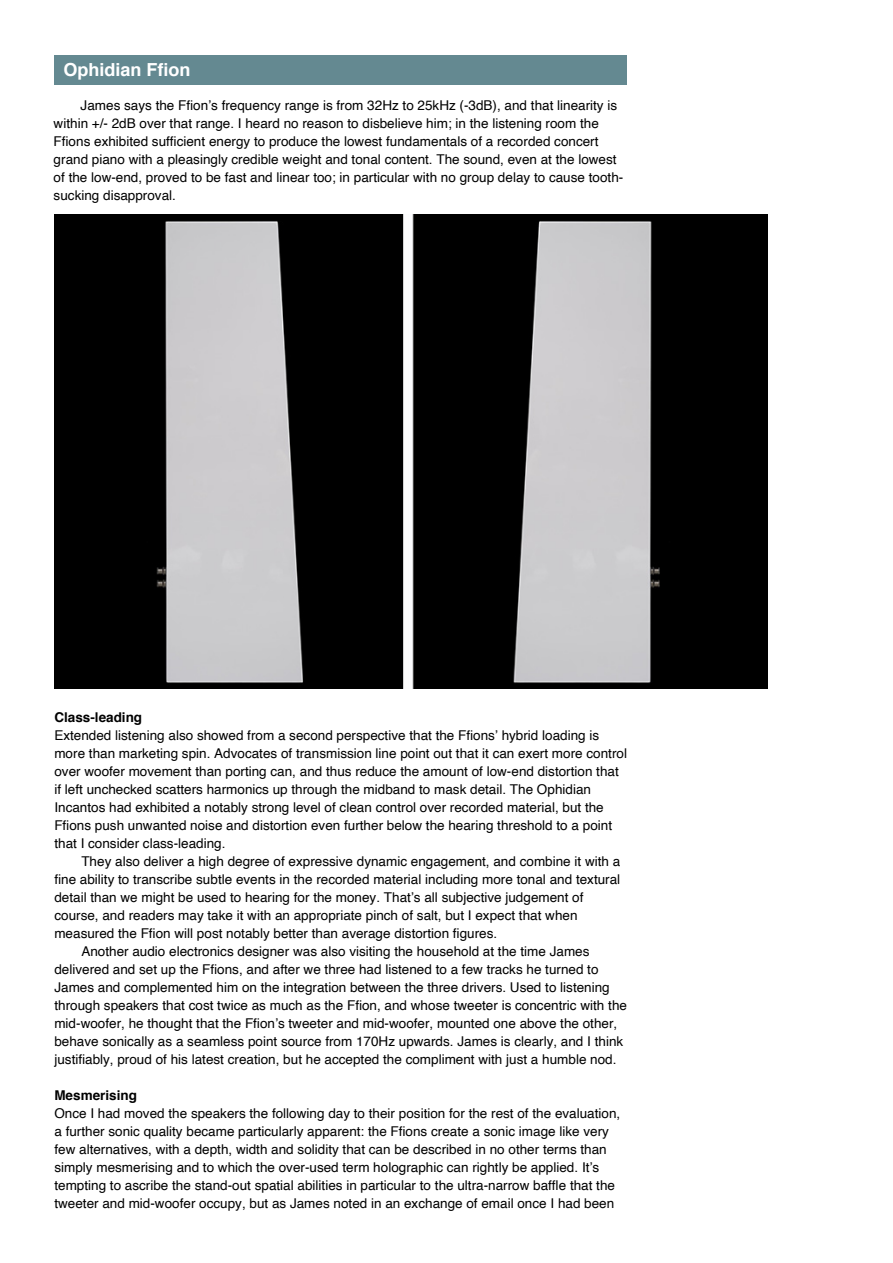
<style>
.page{position:relative;width:893px;height:1263px;background:#fff}
.page>*{position:absolute;margin:0;border:0;box-sizing:border-box;transform-origin:0 0}
.t1{font:700 18px "Helvetica";color:#fff}
.t2{font:13.5px/18px "Helvetica";color:#000}
.t3{font:700 13.5px "Helvetica";color:#000}
</style>
<div class="page">
<div style="left:54px;top:55px;width:572px;height:30px;background:#648991"></div>
<img style="left:54px;top:214px;width:713px;height:474px">
<h1 class="t1" style="left:63px;top:63px;width:128px">Ophidian Ffion</h1>
<p class="t2" style="left:54px;top:97px;width:571px;text-indent:27px">James says the Ffion’s frequency range is from 32Hz to 25kHz (-3dB), and that linearity is within +/- 2dB over that range. I heard no reason to disbelieve him; in the listening room the Ffions exhibited sufficient energy to produce the lowest fundamentals of a recorded concert grand piano with a pleasingly credible weight and tonal content. The sound, even at the lowest of the low-end, proved to be fast and linear too; in particular with no group delay to cause tooth&shy;sucking disapproval.</p>
<p class="t3" style="left:54px;top:711px;width:89px">Class-leading</p>
<p class="t2" style="left:54px;top:727px;width:574px">Extended listening also showed from a second perspective that the Ffions’ hybrid loading is more than marketing spin. Advocates of transmission line point out that it can exert more control over woofer movement than porting can, and thus reduce the amount of low-end distortion that if left unchecked scatters harmonics up through the midband to mask detail. The Ophidian Incantos had exhibited a notably strong level of clean control over recorded material, but the Ffions push unwanted noise and distortion even further below the hearing threshold to a point that I consider class-leading.</p>
<p class="t2" style="left:81px;top:853px;width:540px">They also deliver a high degree of expressive dynamic engagement, and combine it with a</p>
<p class="t2" style="left:54px;top:871px;width:567px">fine ability to transcribe subtle events in the recorded material including more tonal and textural</p>
<p class="t2" style="left:54px;top:889px;width:531px">detail than we might be used to hearing for the money. That’s all subjective judgement of</p>
<p class="t2" style="left:54px;top:907px;width:525px">course, and readers may take it with an appropriate pinch of salt, but I expect that when</p>
<p class="t2" style="left:54px;top:925px;width:444px">measured the Ffion will post notably better than average distortion figures.</p>
<p class="t2" style="left:81px;top:943px;width:510px">Another audio electronics designer was also visiting the household at the time James</p>
<p class="t2" style="left:54px;top:961px;width:546px">delivered and set up the Ffions, and after we three had listened to a few tracks he turned to</p>
<p class="t2" style="left:54px;top:979px;width:557px">James and complemented him on the integration between the three drivers. Used to listening</p>
<p class="t2" style="left:54px;top:997px;width:574px">through speakers that cost twice as much as the Ffion, and whose tweeter is concentric with the</p>
<p class="t2" style="left:54px;top:1015px;width:564px">mid-woofer, he thought that the Ffion’s tweeter and mid-woofer, mounted one above the other,</p>
<p class="t2" style="left:54px;top:1033px;width:570px">behave sonically as a seamless point source from 170Hz upwards. James is clearly, and I think</p>
<p class="t2" style="left:54px;top:1051px;width:564px">justifiably, proud of his latest creation, but he accepted the compliment with just a humble nod.</p>
<p class="t3" style="left:54px;top:1089px;width:84px">Mesmerising</p>
<p class="t2" style="left:54px;top:1105px;width:567px">Once I had moved the speakers the following day to their position for the rest of the evaluation, a further sonic quality became particularly apparent: the Ffions create a sonic image like very few alternatives, with a depth, width and solidity that can be described in no other terms than simply mesmerising and to which the over-used term holographic can rightly be applied. It’s tempting to ascribe the stand-out spatial abilities in particular to the ultra-narrow baffle that the tweeter and mid-woofer occupy, but as James noted in an exchange of email once I had been</p>
</div>
